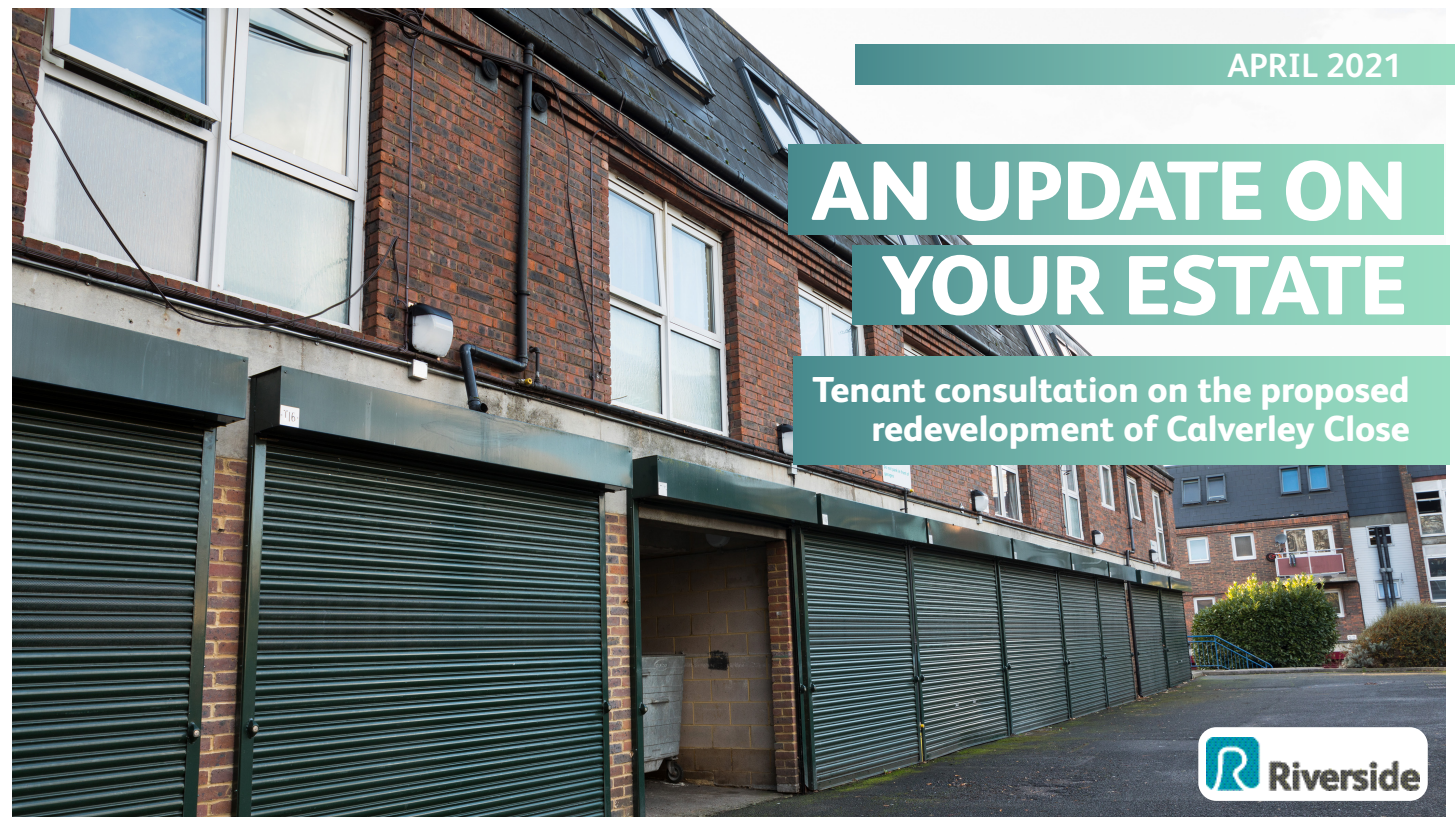
<style>
.page{position:relative;width:1455px;height:825px;background:#fff}
.page>*{position:absolute;margin:0;border:0;box-sizing:border-box;transform-origin:0 0}
.t1{font:800 84px/94.5px "FS Albert";letter-spacing:-.02em;color:#fff;text-align:right}
.t2{font:800 36px/39px "FS Albert";color:#fff;text-align:right}
.t3{font:700 33.75px "FS Albert";color:#fff}
</style>
<div class="page">
<img style="left:13px;top:9px;width:1432px;height:807px">
<div style="left:855px;top:44px;width:599px;height:40px;background:linear-gradient(to right,#4e8f92,#9de1c5)"></div>
<div style="left:788px;top:145px;width:655px;height:90px;background:linear-gradient(to right,#4e8f92,#9fe3c6)"></div>
<div style="left:852px;top:245px;width:596px;height:80px;background:linear-gradient(to right,#4e8f92,#9ee3c5)"></div>
<div style="left:793px;top:357px;width:655px;height:108px;background:linear-gradient(to right,#4e8f92,#9fe3c6)"></div>
<div style="left:1198px;top:727px;width:229px;height:74px;background:#fff;border-radius:18px"></div>
<img style="left:1206px;top:737px;width:212px;height:54px">
<p class="t3" style="left:1227px;top:43px;width:176px">APRIL 2021</p>
<p class="t1" style="left:811px;top:140px;width:598px">AN UPDATE ON<br>YOUR ESTATE</p>
<p class="t2" style="left:812px;top:368px;width:598px">Tenant consultation on the proposed redevelopment of Calverley Close</p>
</div>
